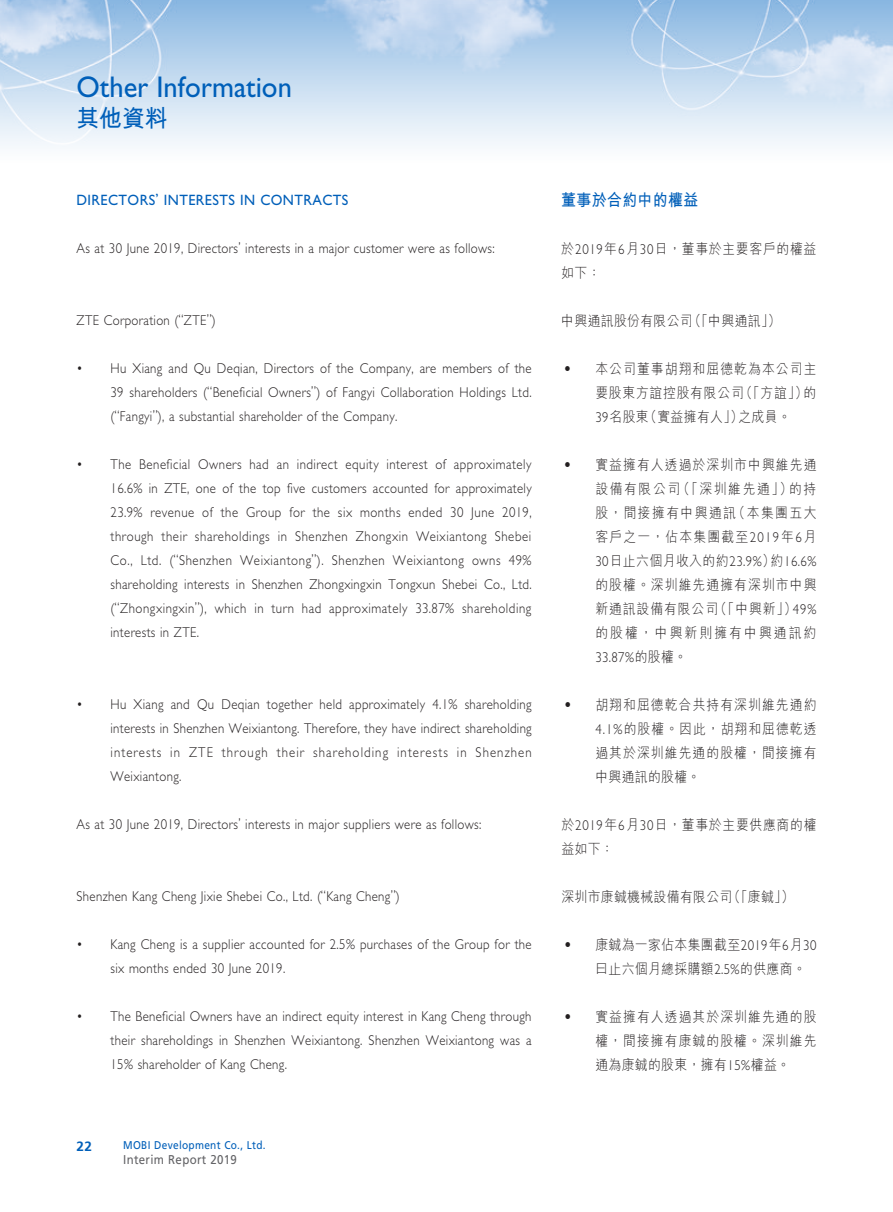
<style>
.page{position:relative;width:893px;height:1212px;background:#fff}
.page>*{position:absolute;margin:0;border:0;box-sizing:border-box;transform-origin:0 0}
.t1{font:30px "Gill Sans Std";color:#005fb9;scale:.95 1}
.t2{font:700 24px "M Hei HK";color:#005fb9;scale:.95 1}
.t3{font:700 16.5px "M Hei HK";letter-spacing:.03em;color:#005fb9;scale:.9 1}
.t4{font:15px "Gill Sans Std";letter-spacing:.03em;color:#005fb9;scale:.95 1}
.t5{font:300 14.25px/24px "Gill Sans Std";letter-spacing:.03em;color:#231f20;text-align:justify;scale:.9 1}
.t6{font:300 14.25px/24px "M Hei HK";letter-spacing:.085em;color:#231f20;text-align:justify;scale:.9 1}
.t7{font:300 14.25px/24px "M Hei HK";letter-spacing:.03em;color:#231f20;scale:.9 1}
.t8{font:300 14.25px/24px "M Hei HK";letter-spacing:.055em;color:#231f20;scale:.9 1}
.t9{font:700 13.5px "Frutiger LT Std";color:#005fb9}
.t10{font:12.75px "Frutiger LT Std";letter-spacing:.03em;color:#636366;scale:.9 1}
.t11{font:11.25px "Frutiger LT Std";letter-spacing:.03em;color:#005fb9;scale:.9 1}
.s1{font-family:"Gill Sans Std"}
.s2{font-family:"M Hei HK"}
</style>
<div class="page">
<img style="left:0;top:0;width:893px;height:147px">
<h1 class="t1" style="left:76px;top:70px;width:228px">Other Information</h1>
<h2 class="t2" style="left:76px;top:101px;width:97px">其他資料</h2>
<p class="t4" style="left:77px;top:191px;width:288px">DIRECTORS’ INTERESTS IN CONTRACTS</p>
<p class="t5" style="left:77px;top:236px;width:466px">As at 30 June 2019, Directors’ interests in a major customer were as follows:</p>
<p class="t5" style="left:77px;top:308px;width:156px">ZTE Corporation (“ZTE”)</p>
<p class="t5" style="left:111px;top:356px;width:469px;text-indent:-34px">• Hu Xiang and Qu Deqian, Directors of the Company, are members of the 39 shareholders (“Beneficial Owners”) of Fangyi Collaboration Holdings Ltd. (“Fangyi”), a substantial shareholder of the Company.</p>
<p class="t5" style="left:111px;top:452px;width:469px;text-indent:-34px">• The Beneficial Owners had an indirect equity interest of approximately 16.6% in ZTE, one of the top five customers accounted for approximately 23.9% revenue of the Group for the six months ended 30 June 2019, through their shareholdings in Shenzhen Zhongxin Weixiantong Shebei Co., Ltd. (“Shenzhen Weixiantong”). Shenzhen Weixiantong owns 49% shareholding interests in Shenzhen Zhongxingxin Tongxun Shebei Co., Ltd. (“Zhongxingxin”), which in turn had approximately 33.87% shareholding interests in ZTE.</p>
<p class="t5" style="left:111px;top:692px;width:470px;text-indent:-34px">• Hu Xiang and Qu Deqian together held approximately 4.1% shareholding interests in Shenzhen Weixiantong. Therefore, they have indirect shareholding interests in ZTE through their shareholding interests in Shenzhen Weixiantong.</p>
<p class="t5" style="left:77px;top:812px;width:451px">As at 30 June 2019, Directors’ interests in major suppliers were as follows:</p>
<p class="t5" style="left:77px;top:884px;width:361px">Shenzhen Kang Cheng Jixie Shebei Co., Ltd. (“Kang Cheng”)</p>
<p class="t5" style="left:111px;top:932px;width:469px;text-indent:-34px">• Kang Cheng is a supplier accounted for 2.5% purchases of the Group for the six months ended 30 June 2019.</p>
<p class="t5" style="left:111px;top:1004px;width:469px;text-indent:-34px">• The Beneficial Owners have an indirect equity interest in Kang Cheng through their shareholdings in Shenzhen Weixiantong. Shenzhen Weixiantong was a 15% shareholder of Kang Cheng.</p>
<p class="t9" style="left:77px;top:1138px;width:17px">22</p>
<p class="t11" style="left:123px;top:1138px;width:160px">MOBI Development Co., Ltd.</p>
<p class="t10" style="left:123px;top:1152px;width:128px">Interim Report 2019</p>
<p class="t3" style="left:561px;top:188px;width:154px">董事於合約中的權益</p>
<p class="t8" style="left:561px;top:237px;width:285px">於<span class="s1">2019</span>年<span class="s1">6</span>月<span class="s1">30</span>日，董事於主要客戶的權益如下：</p>
<p class="t7" style="left:561px;top:309px;width:245px">中興通訊股份有限公司（「中興通訊」）</p>
<p class="t6" style="left:561px;top:357px;width:16px">‧</p>
<p class="t6" style="left:595px;top:357px;width:247px">本公司董事胡翔和屈德乾為本公司主要股東方誼控股有限公司（「方誼」）的<span class="s1">39</span>名股東（實益擁有人」）之成員。</p>
<p class="t6" style="left:561px;top:453px;width:16px">‧</p>
<p class="t6" style="left:595px;top:453px;width:247px">實益擁有人透過於深圳市中興維先通設備有限公司（「深圳維先通」）的持股，間接擁有中興通訊（本集團五大客戶之一，佔本集團截至<span class="s1">2019</span>年<span class="s1">6</span>月</p>
<p class="t5" style="left:595px;top:549px;width:247px">30<span class="s2">日止六個月收入的約</span>23.9%<span class="s2">）約</span>16.6%</p>
<p class="t6" style="left:595px;top:573px;width:247px">的股權。深圳維先通擁有深圳市中興新通訊設備有限公司（「中興新」）<span class="s1">49%</span>的股權，中興新則擁有中興通訊約</p>
<p class="t5" style="left:595px;top:645px;width:103px">33.87%<span class="s2">的股權。</span></p>
<p class="t6" style="left:561px;top:693px;width:16px">‧</p>
<p class="t6" style="left:595px;top:693px;width:247px">胡翔和屈德乾合共持有深圳維先通約<span class="s1">4.1%</span>的股權。因此，胡翔和屈德乾透過其於深圳維先通的股權，間接擁有中興通訊的股權。</p>
<p class="t8" style="left:561px;top:813px;width:285px">於<span class="s1">2019</span>年<span class="s1">6</span>月<span class="s1">30</span>日，董事於主要供應商的權益如下：</p>
<p class="t7" style="left:561px;top:885px;width:260px">深圳市康鋮機械設備有限公司（「康鋮」）</p>
<p class="t6" style="left:561px;top:933px;width:16px">‧</p>
<p class="t7" style="left:595px;top:933px;width:247px">康鋮為一家佔本集團截至<span class="s1">2019</span>年<span class="s1">6</span>月<span class="s1">30</span>曰止六個月總採購額<span class="s1">2.5%</span>的供應商。</p>
<p class="t6" style="left:561px;top:1005px;width:16px">‧</p>
<p class="t6" style="left:595px;top:1005px;width:247px">實益擁有人透過其於深圳維先通的股權，間接擁有康鋮的股權。深圳維先通為康鋮的股東，擁有<span class="s1">15%</span>權益。</p>
</div>
